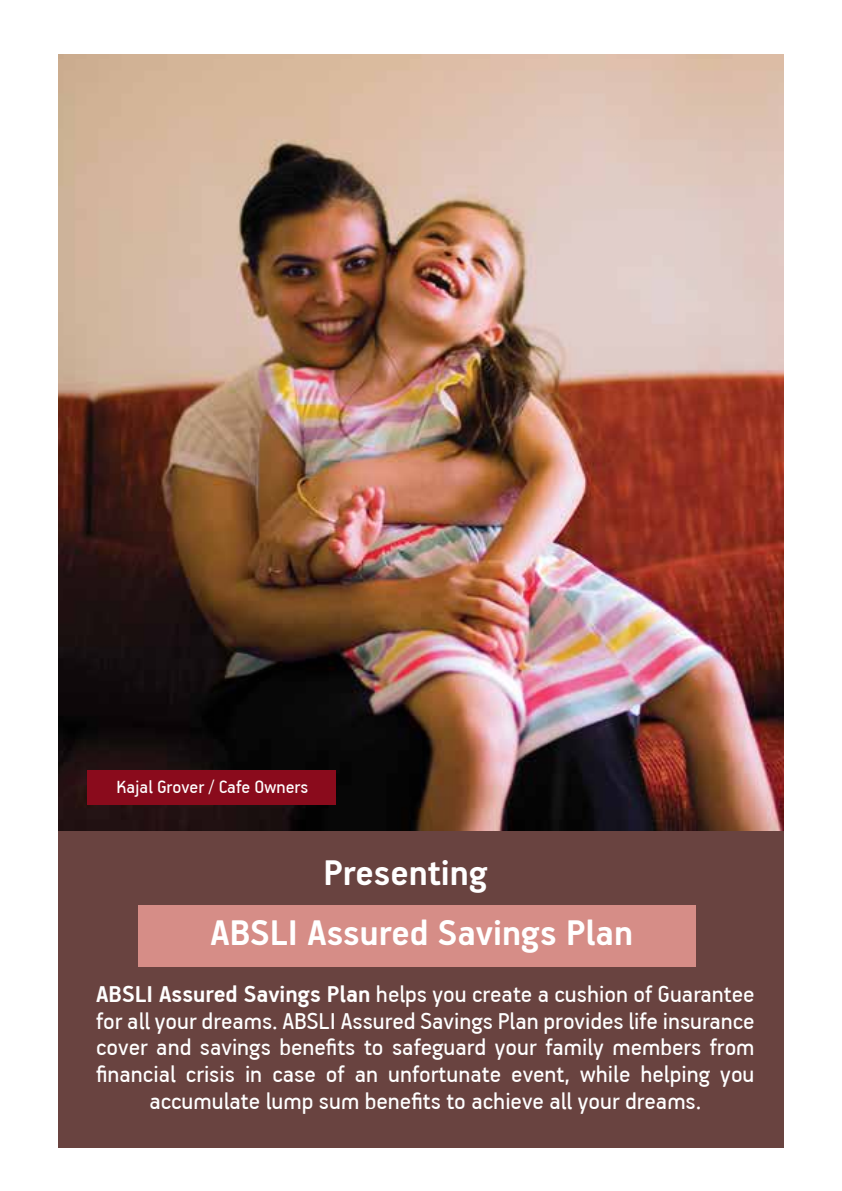
<style>
.page{position:relative;width:842px;height:1191px;background:#fff}
.page>*{position:absolute;margin:0;border:0;box-sizing:border-box;transform-origin:0 0}
.t1{font:700 40px/59.8px "PF Handbook Pro";color:#fff}
.t2{font:26px/26.6px "PF Handbook Pro";color:#fff;text-align:center}
.t3{font:20px "PF Handbook Pro";color:#fff}
.s1{font-weight:700}
</style>
<div class="page">
<div style="left:58px;top:816px;width:726px;height:331px;background:#694340"></div>
<img style="left:58px;top:55px;width:726px;height:775px">
<div style="left:138px;top:905px;width:558px;height:61px;background:#d68d87"></div>
<div style="left:88px;top:770px;width:248px;height:35px;background:#8a0b1c"></div>
<p class="t3" style="left:117px;top:775px;width:193px">Kajal Grover / Cafe Owners</p>
<h1 class="t1" style="left:210px;top:841px;width:424px;text-indent:113px">Presenting<br>ABSLI Assured Savings Plan</h1>
<p class="t2" style="left:96px;top:979px;width:660px"><span class="s1">ABSLI Assured Savings Plan</span> helps you create a cushion of Guarantee for all your dreams. ABSLI Assured Savings Plan provides life insurance cover and savings benefits to safeguard your family members from financial crisis in case of an unfortunate event, while helping you accumulate lump sum benefits to achieve all your dreams.</p>
</div>
